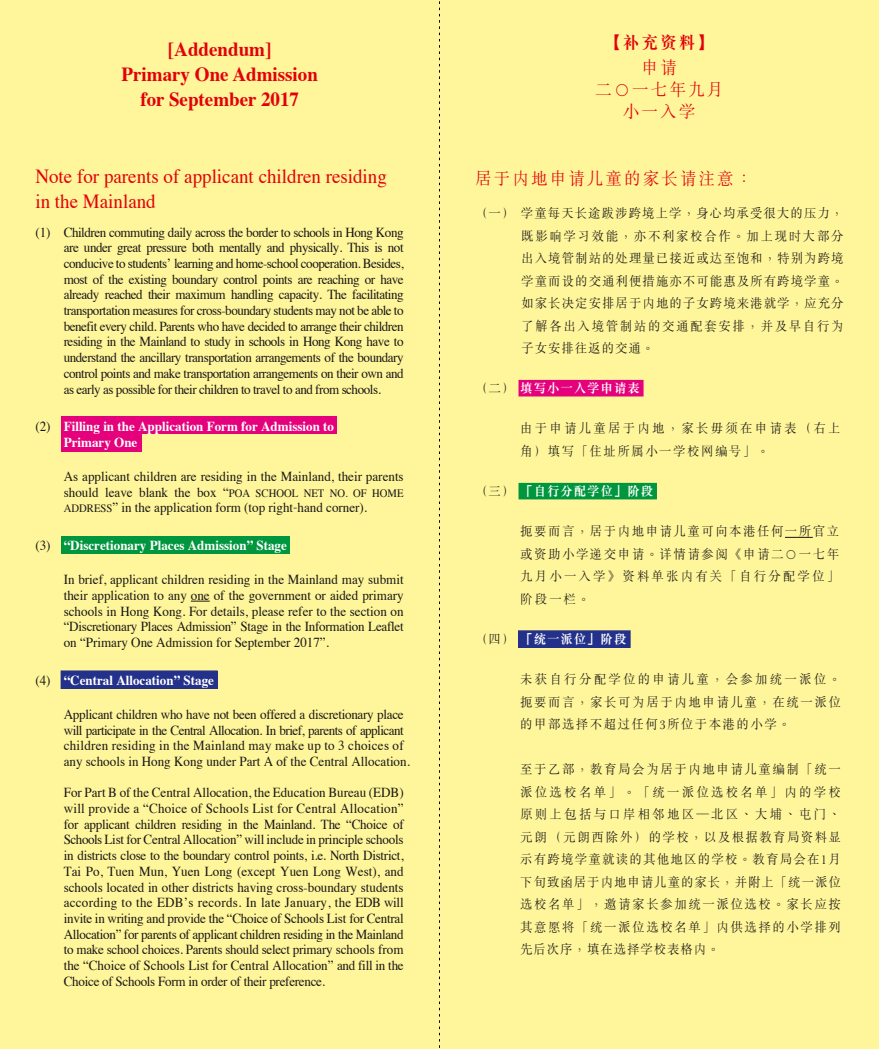
<style>
.page{position:relative;width:879px;height:1049px;background:#fff59a}
.page>*{position:absolute;margin:0;border:0;box-sizing:border-box;transform-origin:0 0}
.t1{font:20px/25px "Times";color:#e3000b;scale:.95 1}
.t2{font:700 20px/25px "Times";color:#e3000b;text-align:center;scale:.95 1}
.t3{font:300 17.5px/21.9px "M Sung HKS";letter-spacing:.12em;color:#e3000b;text-align:center;scale:.95 1}
.t4{font:700 17.5px "M Sung HKS";color:#e3000b;scale:.95 1}
.t5{font:13.75px/15.6px "Times";letter-spacing:-.02em;color:#181716;text-align:justify;scale:.95 1}
.t6{font:700 13.75px/15.6px "Times";color:#fff;scale:.95 1}
.t7{font:300 13.12px/22.5px "M Sung HKS";letter-spacing:.125em;color:#181716;text-align:justify;scale:.95 1}
.t8{font:300 13.12px/22.5px "M Sung HKS";letter-spacing:.175em;color:#181716;scale:.95 1}
.t9{font:700 13.12px "M Sung HKS";letter-spacing:.075em;color:#fff;scale:.95 1}
.s1{font-weight:400;color:#181716}
.s2{font-size:11.25px}
.s3{font-weight:300;color:#181716}
</style>
<div class="page">
<div style="left:61px;top:417px;width:275px;height:17px;background:#e5007c"></div>
<div style="left:61px;top:434px;width:80px;height:18px;background:#e5007c"></div>
<div style="left:61px;top:671px;width:156px;height:17px;background:#24318a"></div>
<div style="left:61px;top:671px;width:156px;height:18px;border:1px solid #24318a"></div>
<div style="left:61px;top:536px;width:229px;height:18px;background:#00963e"></div>
<div style="left:518px;top:380px;width:125px;height:16px;background:#e5007c"></div>
<div style="left:518px;top:483px;width:139px;height:16px;background:#00963e"></div>
<div style="left:518px;top:631px;width:112px;height:16px;background:#24318a"></div>
<div style="left:518px;top:630px;width:112px;height:18px;border:1px solid #24318a"></div>
<svg style="left:785px;top:537px;width:28px;height:1px"></svg>
<svg style="left:191px;top:601px;width:19px;height:1px"></svg>
<svg style="left:439px;top:1px;width:1px;height:1047px"></svg>
<h1 class="t2" style="left:122px;top:35px;width:208px">[Addendum]<br>Primary One Admission for September 2017</h1>
<h1 class="t1" style="left:35px;top:163px;width:371px">Note for parents of applicant children residing in the Mainland</h1>
<p class="t5" style="left:64px;top:223px;width:359px;text-indent:-28px">(1) Children commuting daily across the border to schools in Hong Kong are under great pressure both mentally and physically. This is not conducive to students’ learning and home-school cooperation. Besides, most of the existing boundary control points are reaching or have already reached their maximum handling capacity. The facilitating transportation measures for cross-boundary students may not be able to benefit every child. Parents who have decided to arrange their children residing in the Mainland to study in schools in Hong Kong have to understand the ancillary transportation arrangements of the boundary control points and make transportation arrangements on their own and as early as possible for their children to travel to and from schools.</p>
<p class="t6" style="left:64px;top:417px;width:286px;text-indent:-28px"><span class="s1">(2)</span> Filling in the Application Form for Admission to<br>Primary One</p>
<p class="t5" style="left:64px;top:467px;width:359px">As applicant children are residing in the Mainland, their parents should leave blank the box “<span class="s2">POA SCHOOL NET NO. OF HOME ADDRESS</span>” in the application form (top right-hand corner).</p>
<p class="t6" style="left:35px;top:536px;width:266px"><span class="s1">(3)</span> “Discretionary Places Admission” Stage</p>
<p class="t5" style="left:64px;top:571px;width:359px">In brief, applicant children residing in the Mainland may submit their application to any one of the government or aided primary schools in Hong Kong. For details, please refer to the section on “Discretionary Places Admission” Stage in the Information Leaflet on “Primary One Admission for September 2017”.</p>
<p class="t6" style="left:35px;top:671px;width:189px"><span class="s1">(4)</span> “Central Allocation” Stage</p>
<p class="t5" style="left:64px;top:705px;width:366px;text-align:left">Applicant children who have not been offered a discretionary place will participate in the Central Allocation. In brief, parents of applicant children residing in the Mainland may make up to 3 choices of any schools in Hong Kong under Part A of the Central Allocation.</p>
<p class="t5" style="left:64px;top:784px;width:359px">For Part B of the Central Allocation, the Education Bureau (EDB) will provide a “Choice of Schools List for Central Allocation” for applicant children residing in the Mainland. The “Choice of Schools List for Central Allocation” will include in principle schools in districts close to the boundary control points, i.e. North District, Tai Po, Tuen Mun, Yuen Long (except Yuen Long West), and schools located in other districts having cross-boundary students according to the EDB’s records. In late January, the EDB will invite in writing and provide the “Choice of Schools List for Central Allocation” for parents of applicant children residing in the Mainland to make school choices. Parents should select primary schools from the “Choice of Schools List for Central Allocation” and fill in the Choice of Schools Form in order of their preference.</p>
<p class="t4" style="left:604px;top:30px;width:117px">【补充資料】</p>
<p class="t3" style="left:595px;top:56px;width:137px">申請<br>二○一七年九月小一入学</p>
<p class="t3" style="left:475px;top:166px;width:293px">居於內地申請兒童的家長請注意：</p>
<p class="t7" style="left:521px;top:201px;width:341px;text-indent:-46px">（一） 學童每天長途跋涉跨境上學，身心均承受很大的壓力，既影響學習效能，亦不利家校合作。加上現時大部分出入境管制站的處理量已接近或達至飽和，特別為跨境學童而設的交通利便措施亦不可能惠及所有跨境學童。如家長決定安排居於內地的子女跨境來港就學，應充分瞭解各出入境管制站的交通配套安排，並及早自行為子女安排往返的交通。</p>
<p class="t9" style="left:475px;top:379px;width:175px"><span class="s3">（二）</span>填寫小一入學申請表</p>
<p class="t8" style="left:520px;top:416px;width:338px">由於申請兒童居於內地，家長毋須在申請表（右上角）填寫「住址所屬小一學校網編號」。</p>
<p class="t9" style="left:475px;top:482px;width:189px"><span class="s3">（三）</span>「自行分配學位」階段</p>
<p class="t7" style="left:520px;top:519px;width:337px">扼要而言，居於內地申請兒童可向本港任何一所官立或資助小學遞交申請。詳情請參閱《申請二○一七年九月小一入學》資料單張內有關「自行分配學位」階段一欄。</p>
<p class="t9" style="left:475px;top:630px;width:161px"><span class="s3">（四）</span>「統一派位」階段</p>
<p class="t7" style="left:520px;top:667px;width:339px">未獲自行分配學位的申請兒童，會參加統一派位。扼要而言，家長可為居於內地申請兒童，在統一派位的甲部選擇不超過任何3所位於本港的小學。</p>
<p class="t7" style="left:520px;top:757px;width:339px">至於乙部，教育局會為居於內地申請兒童編製「統一派位選校名單」。「統一派位選校名單」內的學校原則上包括與口岸相鄰地區—北區、大埔、屯門、元朗（元朗西除外）的學校，以及根據教育局資料顯示有跨境學童就讀的其他地區的學校。教育局會在1月下旬致函居於內地申請兒童的家長，並附上「統一派位選校名單」，邀請家長參加統一派位選校。家長應按其意願將「統一派位選校名單」內供選擇的小學排列先後次序，填在選擇學校表格內。</p>
</div>
